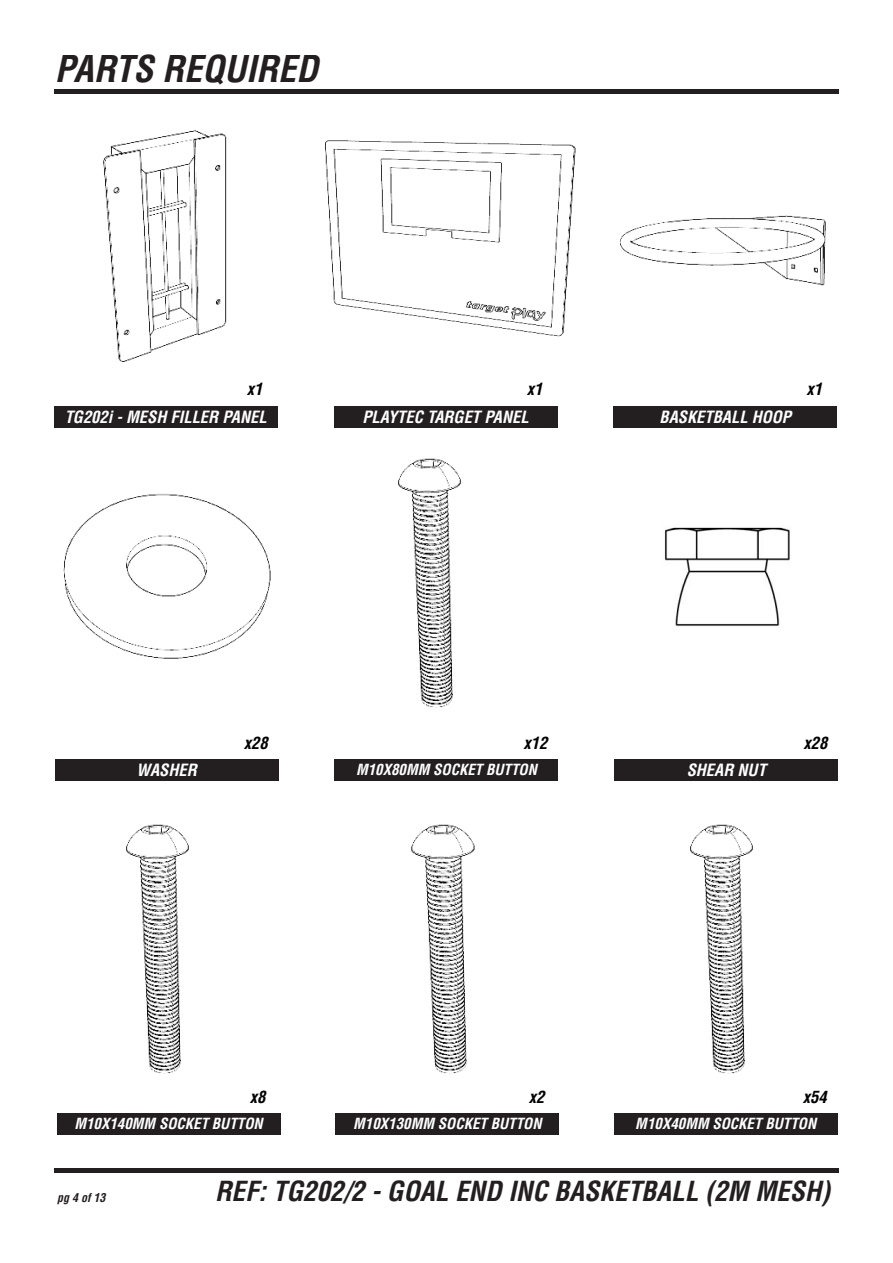
<style>
.page{position:relative;width:893px;height:1263px;background:#fff}
.page>*{position:absolute;margin:0;border:0;box-sizing:border-box;transform-origin:0 0}
.t1{font:italic 700 condensed 36px "Helvetica LT Std";color:#231f20}
.t2{font:italic 700 condensed 27px "Helvetica LT Std";color:#231f20}
.t3{font:italic 700 condensed 16.5px "Helvetica LT Std";color:#fff}
.t4{font:italic 700 condensed 16.5px "Helvetica LT Std";color:#000}
.t5{font:italic 700 condensed 15px "Helvetica LT Std";color:#fff}
.t6{font:italic 700 condensed 12px "Helvetica LT Std";color:#231f20}
</style>
<div class="page">
<div style="left:54px;top:1168px;width:785px;height:5px;background:#231f20"></div>
<div style="left:54px;top:89px;width:785px;height:5px;background:#231f20"></div>
<img style="left:664px;top:527px;width:126px;height:100px">
<div style="left:334px;top:406px;width:223px;height:21px;background:#231f20"></div>
<div style="left:54px;top:406px;width:223px;height:21px;background:#231f20"></div>
<div style="left:614px;top:406px;width:223px;height:21px;background:#231f20"></div>
<img style="left:398px;top:458px;width:63px;height:250px">
<div style="left:335px;top:759px;width:223px;height:21px;background:#231f20"></div>
<div style="left:55px;top:759px;width:223px;height:21px;background:#231f20"></div>
<div style="left:615px;top:759px;width:223px;height:21px;background:#231f20"></div>
<img style="left:325px;top:140px;width:251px;height:197px">
<img style="left:619px;top:215px;width:207px;height:71px">
<img style="left:103px;top:130px;width:124px;height:232px">
<div style="left:57px;top:1113px;width:223px;height:21px;background:#231f20"></div>
<img style="left:63px;top:493px;width:208px;height:166px">
<img style="left:126px;top:824px;width:63px;height:250px">
<div style="left:336px;top:1113px;width:223px;height:21px;background:#231f20"></div>
<img style="left:411px;top:824px;width:64px;height:250px">
<div style="left:614px;top:1113px;width:223px;height:21px;background:#231f20"></div>
<img style="left:690px;top:824px;width:63px;height:250px">
<h1 class="t1" style="left:55px;top:55px;width:265px">PARTS REQUIRED</h1>
<p class="t4" style="left:247px;top:383px;width:17px">x1</p>
<p class="t3" style="left:65px;top:410px;width:203px">TG202i - MESH FILLER PANEL</p>
<p class="t4" style="left:527px;top:383px;width:17px">x1</p>
<p class="t3" style="left:362px;top:410px;width:168px">PLAYTEC TARGET PANEL</p>
<p class="t3" style="left:660px;top:410px;width:133px">BASKETBALL HOOP</p>
<p class="t4" style="left:807px;top:383px;width:17px">x1</p>
<p class="t3" style="left:137px;top:763px;width:62px">WASHER</p>
<p class="t4" style="left:244px;top:736px;width:25px">x28</p>
<p class="t4" style="left:524px;top:736px;width:25px">x12</p>
<p class="t5" style="left:356px;top:764px;width:182px">M10X80MM SOCKET BUTTON</p>
<p class="t3" style="left:687px;top:763px;width:81px">SHEAR NUT</p>
<p class="t4" style="left:803px;top:736px;width:25px">x28</p>
<p class="t4" style="left:250px;top:1090px;width:17px">x8</p>
<p class="t5" style="left:74px;top:1118px;width:190px">M10X140MM SOCKET BUTTON</p>
<p class="t4" style="left:529px;top:1090px;width:17px">x2</p>
<p class="t5" style="left:353px;top:1118px;width:190px">M10X130MM SOCKET BUTTON</p>
<p class="t4" style="left:803px;top:1090px;width:25px">x54</p>
<p class="t5" style="left:635px;top:1118px;width:182px">M10X40MM SOCKET BUTTON</p>
<p class="t6" style="left:57px;top:1193px;width:50px">pg 4 of 13</p>
<h2 class="t2" style="left:215px;top:1180px;width:617px">REF: TG202/2 - GOAL END INC BASKETBALL (2M MESH)</h2>
</div>
